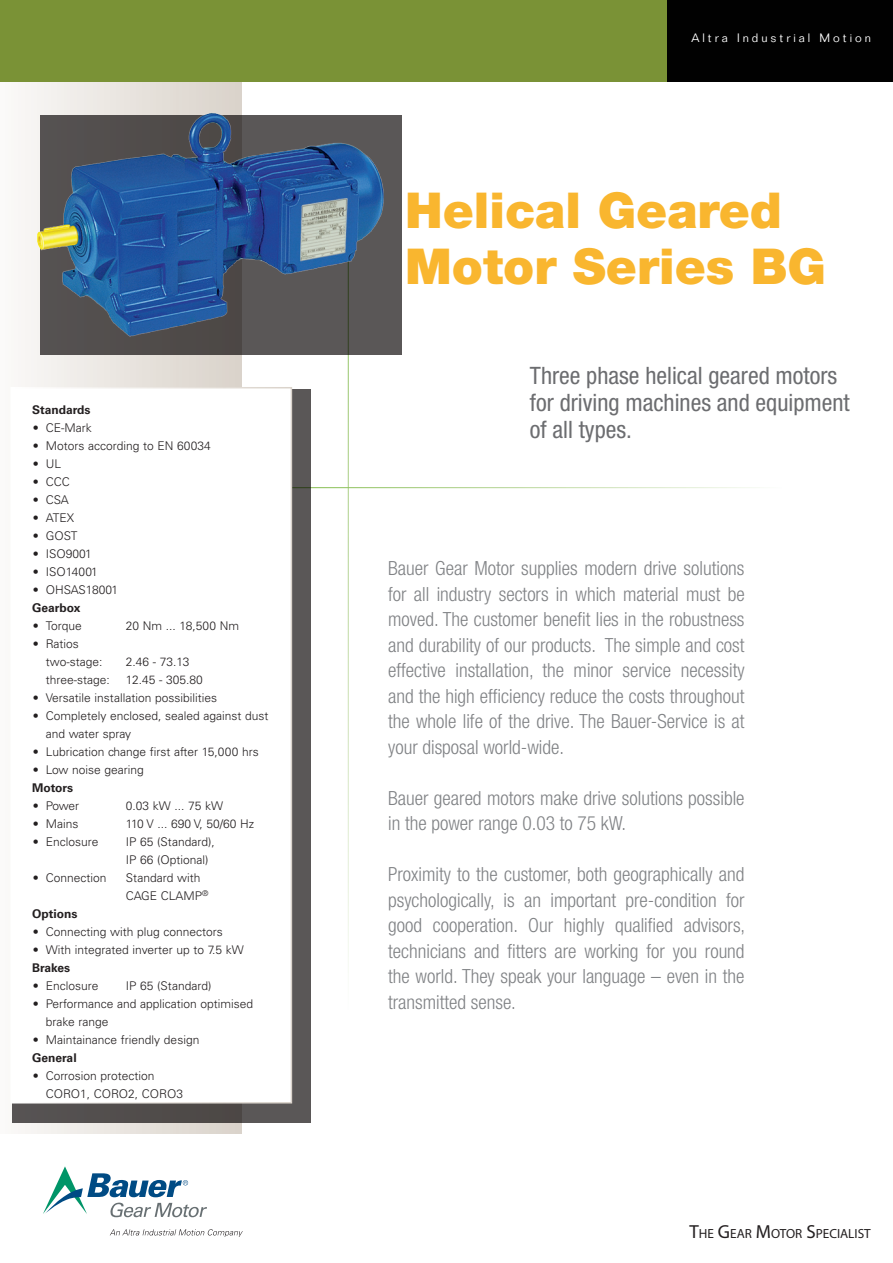
<style>
.page{position:relative;width:893px;height:1263px;background:#fff}
.page>*{position:absolute;margin:0;border:0;box-sizing:border-box;transform-origin:0 0}
.HEADING{font:900 49.5px/55.5px "Helvetica Neue LT Std";color:#f9b62f}
.SUBHEADING{font:condensed 24px/27px "Helvetica Neue LT Std";color:#6c6d70}
.Fronttext{font:300 condensed 19.5px/25.5px "Helvetica Neue LT Std";color:#808285;text-align:justify}
.t1{font:13.2px "Myriad Pro";color:#231f20}
.BodycopyPunktListing{font:300 12px/18px "Univers LT Std";color:#231f20}
.Subheading{font:700 12px "Univers LT Std";color:#231f20}
.t2{font:300 12px "Folio Std";letter-spacing:.25em;color:#fff}
.s1{font-size:18.9px}
</style>
<div class="page">
<div style="left:0;top:81px;width:242px;height:1052px;background:linear-gradient(to right,#faf9f8,#d9d2c9)"></div>
<svg style="left:110px;top:1229px;width:133px;height:8px"></svg>
<svg style="left:43px;top:1166px;width:164px;height:51px"></svg>
<div style="left:0;top:0;width:893px;height:82px;background:#7a9236"></div>
<div style="left:668px;top:0;width:225px;height:82px;background:#010101"></div>
<img style="left:31px;top:110px;width:371px;height:245px">
<div style="left:13px;top:389px;width:298px;height:733px;background:#231f20;opacity:.75"></div>
<div style="left:11px;top:388px;width:280px;height:715px;background:#fff"></div>
<div style="left:10px;top:387px;width:282px;height:716px;border:2px solid #fff"></div>
<p class="Subheading" style="left:32px;top:403px;width:60px">Standards</p>
<p class="BodycopyPunktListing" style="left:33px;top:419px;width:60px">• CE-Mark</p>
<p class="BodycopyPunktListing" style="left:33px;top:437px;width:179px">• Motors according to EN 60034</p>
<p class="BodycopyPunktListing" style="left:33px;top:455px;width:30px">• UL</p>
<p class="BodycopyPunktListing" style="left:33px;top:473px;width:38px">• CCC</p>
<p class="BodycopyPunktListing" style="left:33px;top:491px;width:37px">• CSA</p>
<p class="BodycopyPunktListing" style="left:33px;top:509px;width:43px">• ATEX</p>
<p class="BodycopyPunktListing" style="left:33px;top:527px;width:46px">• GOST</p>
<p class="BodycopyPunktListing" style="left:33px;top:545px;width:60px">• ISO9001</p>
<p class="BodycopyPunktListing" style="left:33px;top:563px;width:66px">• ISO14001</p>
<p class="BodycopyPunktListing" style="left:33px;top:581px;width:87px">• OHSAS18001</p>
<p class="Subheading" style="left:32px;top:601px;width:50px">Gearbox</p>
<p class="BodycopyPunktListing" style="left:33px;top:617px;width:50px">• Torque</p>
<p class="BodycopyPunktListing" style="left:126px;top:617px;width:115px">20 Nm ... 18,500 Nm</p>
<p class="BodycopyPunktListing" style="left:46px;top:635px;width:58px;text-indent:-13px">• Ratios two-stage:</p>
<p class="BodycopyPunktListing" style="left:126px;top:653px;width:65px">2.46 - 73.13</p>
<p class="BodycopyPunktListing" style="left:46px;top:671px;width:66px">three-stage:</p>
<p class="BodycopyPunktListing" style="left:126px;top:671px;width:78px">12.45 - 305.80</p>
<p class="BodycopyPunktListing" style="left:33px;top:689px;width:186px">• Versatile installation possibilities</p>
<p class="BodycopyPunktListing" style="left:46px;top:707px;width:224px;text-indent:-13px">• Completely enclosed, sealed against dust and water spray</p>
<p class="BodycopyPunktListing" style="left:33px;top:743px;width:227px">• Lubrication change first after 15,000 hrs</p>
<p class="BodycopyPunktListing" style="left:33px;top:761px;width:112px">• Low noise gearing</p>
<p class="Subheading" style="left:32px;top:781px;width:43px">Motors</p>
<p class="BodycopyPunktListing" style="left:33px;top:797px;width:48px">• Power</p>
<p class="BodycopyPunktListing" style="left:126px;top:797px;width:99px">0.03 kW ... 75 kW</p>
<p class="BodycopyPunktListing" style="left:33px;top:815px;width:47px">• Mains</p>
<p class="BodycopyPunktListing" style="left:126px;top:815px;width:130px">110 V ... 690 V, 50/60 Hz</p>
<p class="BodycopyPunktListing" style="left:33px;top:833px;width:67px">• Enclosure</p>
<p class="BodycopyPunktListing" style="left:126px;top:833px;width:90px">IP 65 (Standard),<br>IP 66 (Optional)</p>
<p class="BodycopyPunktListing" style="left:33px;top:869px;width:75px">• Connection</p>
<p class="BodycopyPunktListing" style="left:126px;top:869px;width:84px">Standard with<br>CAGE CLAMP<sup>®</sup></p>
<p class="Subheading" style="left:32px;top:907px;width:47px">Options</p>
<p class="BodycopyPunktListing" style="left:33px;top:923px;width:191px">• Connecting with plug connectors</p>
<p class="BodycopyPunktListing" style="left:33px;top:941px;width:212px">• With integrated inverter up to 7.5 kW</p>
<p class="Subheading" style="left:32px;top:961px;width:40px">Brakes</p>
<p class="BodycopyPunktListing" style="left:33px;top:977px;width:67px">• Enclosure</p>
<p class="BodycopyPunktListing" style="left:126px;top:977px;width:87px">IP 65 (Standard)</p>
<p class="BodycopyPunktListing" style="left:46px;top:995px;width:209px;text-indent:-13px">• Performance and application optimised brake range</p>
<p class="BodycopyPunktListing" style="left:33px;top:1031px;width:168px">• Maintainance friendly design</p>
<p class="Subheading" style="left:32px;top:1051px;width:46px">General</p>
<p class="BodycopyPunktListing" style="left:46px;top:1067px;width:139px;text-indent:-13px">• Corrosion protection<br>CORO1, CORO2, CORO3</p>
<p class="t2" style="left:691px;top:31px;width:181px">Altra Industrial Motion</p>
<p class="HEADING" style="left:405px;top:183px;width:422px">Helical Geared<br>Motor Series BG</p>
<p class="SUBHEADING" style="left:530px;top:362px;width:321px">Three phase helical geared motors for driving machines and equipment of all types.</p>
<p class="Fronttext" style="left:388px;top:555px;width:358px">Bauer Gear Motor supplies modern drive solutions for all industry sectors in which material must be moved. The customer benefit lies in the robustness and durability of our products. The simple and cost effective installation, the minor service necessity and the high efficiency reduce the costs throughout the whole life of the drive. The Bauer-Service is at your disposal world-wide.</p>
<p class="Fronttext" style="left:388px;top:785px;width:358px">Bauer geared motors make drive solutions possible in the power range 0.03 to 75 kW.</p>
<p class="Fronttext" style="left:388px;top:861px;width:359px">Proximity to the customer, both geographically and psychologically, is an important pre-condition for good cooperation. Our highly qualified advisors, technicians and fitters are working for you round the world. They speak your language – even in the transmitted sense.</p>
<p class="t1" style="left:689px;top:1225px;width:183px"><span class="s1">T</span>HE <span class="s1">G</span>EAR <span class="s1">M</span>OTOR <span class="s1">S</span>PECIALIST</p>
</div>
